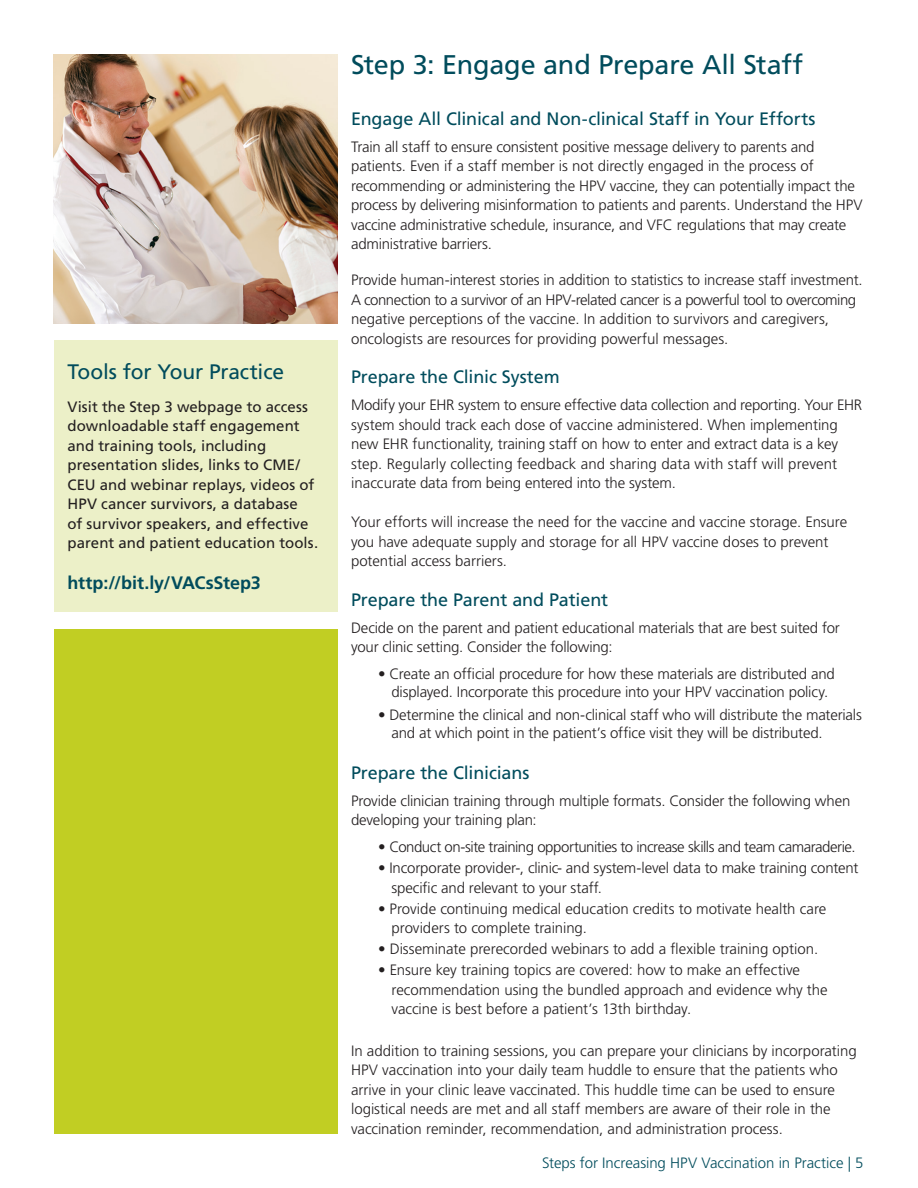
<style>
.page{position:relative;width:918px;height:1188px;background:#fff}
.page>*{position:absolute;margin:0;border:0;box-sizing:border-box;transform-origin:0 0}
.t1{font:27px "Frutiger LT Std";letter-spacing:-.01em;color:#014c5c}
.t2{font:21px "Frutiger LT Std";letter-spacing:-.005em;color:#014c5c}
.t3{font:18px "Frutiger LT Std";letter-spacing:-.005em;color:#014c5c}
.t4{font:700 18px "Frutiger LT Std";letter-spacing:-.01em;color:#014c5c}
.t5{font:300 15px/19.5px "Frutiger LT Std";letter-spacing:-.01em;color:#231f20}
.t6{font:15px/19.5px "Frutiger LT Std";letter-spacing:.005em;color:#231f20}
.t7{font:300 15px "Frutiger LT Std";letter-spacing:-.035em;color:#231f20}
.t8{font:300 15px "Frutiger LT Std";color:#014c5c}
</style>
<div class="page">
<div style="left:54px;top:340px;width:284px;height:271px;background:#ecf0c8"></div>
<img style="left:54px;top:54px;width:283px;height:270px">
<div style="left:54px;top:630px;width:284px;height:504px;background:#c1ce23"></div>
<h2 class="t2" style="left:68px;top:359px;width:218px">Tools for Your Practice</h2>
<p class="t6" style="left:68px;top:397px;width:252px">Visit the Step 3 webpage to access downloadable staff engagement and training tools, including presentation slides, links to CME/ CEU and webinar replays, videos of HPV cancer survivors, a database<br>of survivor speakers, and effective parent and patient education tools.</p>
<p class="t4" style="left:68px;top:572px;width:195px">http://bit.ly/VACsStep3</p>
<h1 class="t1" style="left:351px;top:49px;width:454px">Step 3: Engage and Prepare All Staff</h1>
<p class="t3" style="left:351px;top:108px;width:466px">Engage All Clinical and Non-clinical Staff in Your Efforts</p>
<p class="t5" style="left:351px;top:137px;width:513px">Train all staff to ensure consistent positive message delivery to parents and patients. Even if a staff member is not directly engaged in the process of recommending or administering the HPV vaccine, they can potentially impact the process by delivering misinformation to patients and parents. Understand the HPV vaccine administrative schedule, insurance, and VFC regulations that may create administrative barriers.</p>
<p class="t5" style="left:351px;top:270px;width:513px">Provide human-interest stories in addition to statistics to increase staff investment.<br>A connection to a survivor of an HPV-related cancer is a powerful tool to overcoming negative perceptions of the vaccine. In addition to survivors and caregivers, oncologists are resources for providing powerful messages.</p>
<p class="t3" style="left:351px;top:366px;width:210px">Prepare the Clinic System</p>
<p class="t5" style="left:351px;top:396px;width:513px">Modify your EHR system to ensure effective data collection and reporting. Your EHR system should track each dose of vaccine administered. When implementing new EHR functionality, training staff on how to enter and extract data is a key step. Regularly collecting feedback and sharing data with staff will prevent inaccurate data from being entered into the system.</p>
<p class="t5" style="left:351px;top:513px;width:498px">Your efforts will increase the need for the vaccine and vaccine storage. Ensure you have adequate supply and storage for all HPV vaccine doses to prevent potential access barriers.</p>
<p class="t3" style="left:351px;top:589px;width:259px">Prepare the Parent and Patient</p>
<p class="t5" style="left:351px;top:618px;width:490px">Decide on the parent and patient educational materials that are best suited for your clinic setting. Consider the following:</p>
<p class="t5" style="left:378px;top:665px;width:458px;line-height:18px;text-align:center">• Create an official procedure for how these materials are distributed and displayed. Incorporate this procedure into your HPV vaccination policy.</p>
<p class="t5" style="left:392px;top:706px;width:472px;line-height:18px;text-indent:-14px">• Determine the clinical and non-clinical staff who will distribute the materials and at which point in the patient’s office visit they will be distributed.</p>
<p class="t3" style="left:351px;top:762px;width:180px">Prepare the Clinicians</p>
<p class="t5" style="left:351px;top:791px;width:501px">Provide clinician training through multiple formats. Consider the following when developing your training plan:</p>
<p class="t7" style="left:378px;top:839px;width:479px">• Conduct on-site training opportunities to increase skills and team camaraderie.</p>
<p class="t5" style="left:392px;top:859px;width:469px;text-indent:-14px">• Incorporate provider-, clinic- and system-level data to make training content specific and relevant to your staff.</p>
<p class="t5" style="left:392px;top:899px;width:436px;text-indent:-14px">• Provide continuing medical education credits to motivate health care providers to complete training.</p>
<p class="t5" style="left:378px;top:940px;width:442px">• Disseminate prerecorded webinars to add a flexible training option.</p>
<p class="t5" style="left:392px;top:961px;width:438px;text-indent:-14px">• Ensure key training topics are covered: how to make an effective recommendation using the bundled approach and evidence why the vaccine is best before a patient’s 13th birthday.</p>
<p class="t5" style="left:351px;top:1041px;width:507px">In addition to training sessions, you can prepare your clinicians by incorporating HPV vaccination into your daily team huddle to ensure that the patients who arrive in your clinic leave vaccinated. This huddle time can be used to ensure logistical needs are met and all staff members are aware of their role in the vaccination reminder, recommendation, and administration process.</p>
<p class="t8" style="left:542px;top:1154px;width:323px">Steps for Increasing HPV Vaccination in Practice | 5</p>
</div>
